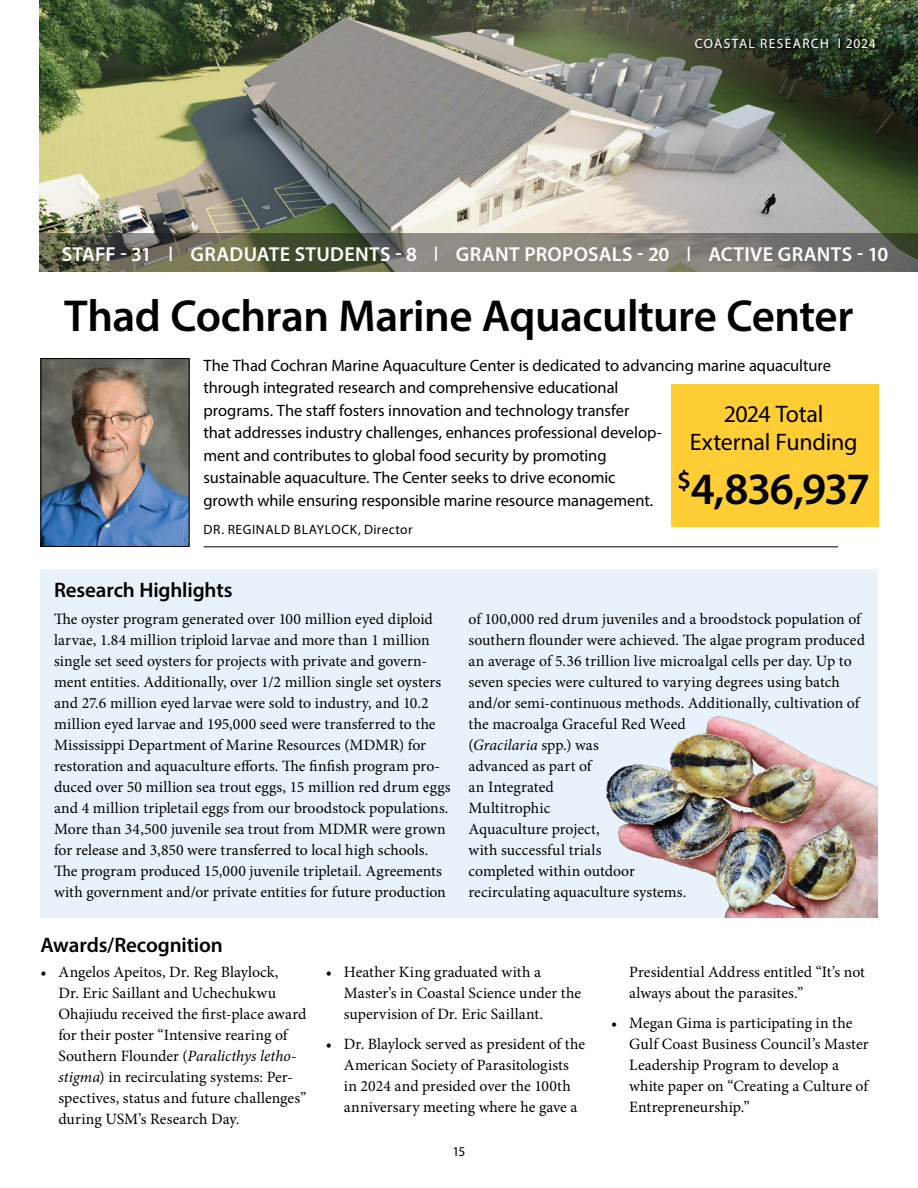
<style>
.page{position:relative;width:918px;height:1188px;background:#fff}
.page>*{position:absolute;margin:0;border:0;box-sizing:border-box;transform-origin:0 0}
.t1{font:600 45px "Myriad Pro";letter-spacing:-.015em;color:#000}
.t2{font:24px/28.8px "Myriad Pro";letter-spacing:-.01em;color:#000;text-align:center}
.t3{font:600 21px "Myriad Pro";letter-spacing:-.01em;color:#000}
.t4{font:600 20.25px "Myriad Pro";letter-spacing:.015em;color:#fff}
.t5{font:16.5px/22.5px "Myriad Pro";letter-spacing:-.005em;color:#000}
.t6{font:15.75px/21px "Minion Pro";color:#000}
.t7{font:13.5px "Myriad Pro";letter-spacing:.04em;color:#000}
.t8{font:13.5px "Myriad Pro";letter-spacing:.095em;color:#fff}
.s1{font-weight:400}
.s2{font-style:italic}
</style>
<div class="page">
<img style="left:40px;top:0;width:878px;height:233px">
<img style="left:42px;top:360px;width:145px;height:185px">
<div style="left:40px;top:358px;width:149px;height:189px;border:1px solid #000"></div>
<hr style="left:204px;top:546px;width:634px;height:1px;background:#000">
<svg style="left:40px;top:233px;width:878px;height:39px;background:#6f6f61"></svg>
<div style="left:696px;top:38px;width:183px;height:14px;background:#000;opacity:.75"></div>
<div style="left:672px;top:384px;width:207px;height:143px;background:#ffce35"></div>
<div style="left:40px;top:569px;width:837px;height:349px;background:#e9f2fb"></div>
<img style="left:606px;top:716px;width:271px;height:202px">
<p class="t8" style="left:695px;top:35px;width:182px">COASTAL RESEARCH l 2024</p>
<p class="t4" style="left:62px;top:242px;width:828px">STAFF - 31 <span class="s1">l</span> GRADUATE STUDENTS - 8 <span class="s1">l</span> GRANT PROPOSALS - 20 <span class="s1">l</span> ACTIVE GRANTS - 10</p>
<h1 class="t1" style="left:64px;top:287px;width:791px">Thad Cochran Marine Aquaculture Center</h1>
<p class="t5" style="left:204px;top:354px;width:629px">The Thad Cochran Marine Aquaculture Center is dedicated to advancing marine aquaculture through integrated research and comprehensive educational<br>programs. The staff fosters innovation and technology transfer<br>that addresses industry challenges, enhances professional develop-<br>ment and contributes to global food security by promoting<br>sustainable aquaculture. The Center seeks to drive economic<br>growth while ensuring responsible marine resource management.</p>
<h2 class="t2" style="left:690px;top:399px;width:169px">2024 Total<br>External Funding</h2>
<h1 class="t1" style="left:677px;top:461px;width:195px"><sup>$</sup>4,836,937</h1>
<p class="t7" style="left:204px;top:521px;width:210px">DR. REGINALD BLAYLOCK, Director</p>
<h3 class="t3" style="left:54px;top:576px;width:180px">Research Highlights</h3>
<p class="t6" style="left:54px;top:608px;width:398px">The oyster program generated over 100 million eyed diploid larvae, 1.84 million triploid larvae and more than 1 million single set seed oysters for projects with private and govern&shy;ment entities. Additionally, over 1/2 million single set oysters and 27.6 million eyed larvae were sold to industry, and 10.2 million eyed larvae and 195,000 seed were transferred to the Mississippi Department of Marine Resources (MDMR) for restoration and aquaculture efforts. The finfish program pro&shy;duced over 50 million sea trout eggs, 15 million red drum eggs and 4 million tripletail eggs from our broodstock populations.<br>More than 34,500 juvenile sea trout from MDMR were grown for release and 3,850 were transferred to local high schools.<br>The program produced 15,000 juvenile tripletail. Agreements with government and/or private entities for future production</p>
<p class="t6" style="left:469px;top:608px;width:398px">of 100,000 red drum juveniles and a broodstock population of southern flounder were achieved. The algae program produced an average of 5.36 trillion live microalgal cells per day. Up to seven species were cultured to varying degrees using batch and/or semi-continuous methods. Additionally, cultivation of the macroalga Graceful Red Weed<br>(<span class="s2">Gracilaria</span> spp.) was<br>advanced as part of<br>an Integrated<br>Multitrophic<br>Aquaculture project,<br>with successful trials<br>completed within outdoor<br>recirculating aquaculture systems.</p>
<h3 class="t3" style="left:40px;top:931px;width:184px">Awards/Recognition</h3>
<p class="t6" style="left:58px;top:962px;width:249px;text-indent:-18px">• Angelos Apeitos, Dr. Reg Blaylock,<br>Dr. Eric Saillant and Uchechukwu Ohajiudu received the first-place award for their poster “Intensive rearing of Southern Flounder (<span class="s2">Paralicthys letho&shy;stigma</span>) in recirculating systems: Per&shy;spectives, status and future challenges” during USM’s Research Day.</p>
<p class="t6" style="left:344px;top:962px;width:239px;text-indent:-18px">• Heather King graduated with a<br>Master’s in Coastal Science under the supervision of Dr. Eric Saillant.</p>
<p class="t6" style="left:629px;top:962px;width:237px">Presidential Address entitled “It’s not always about the parasites.”</p>
<p class="t6" style="left:629px;top:1013px;width:241px;text-indent:-18px">• Megan Gima is participating in the<br>Gulf Coast Business Council’s Master<br>Leadership Program to develop a white paper on “Creating a Culture of<br>Entrepreneurship.”</p>
<p class="t6" style="left:344px;top:1034px;width:243px;text-indent:-18px">• Dr. Blaylock served as president of the American Society of Parasitologists in 2024 and presided over the 100th anniversary meeting where he gave a</p>
<p class="t7" style="left:452px;top:1143px;width:15px">15</p>
</div>
